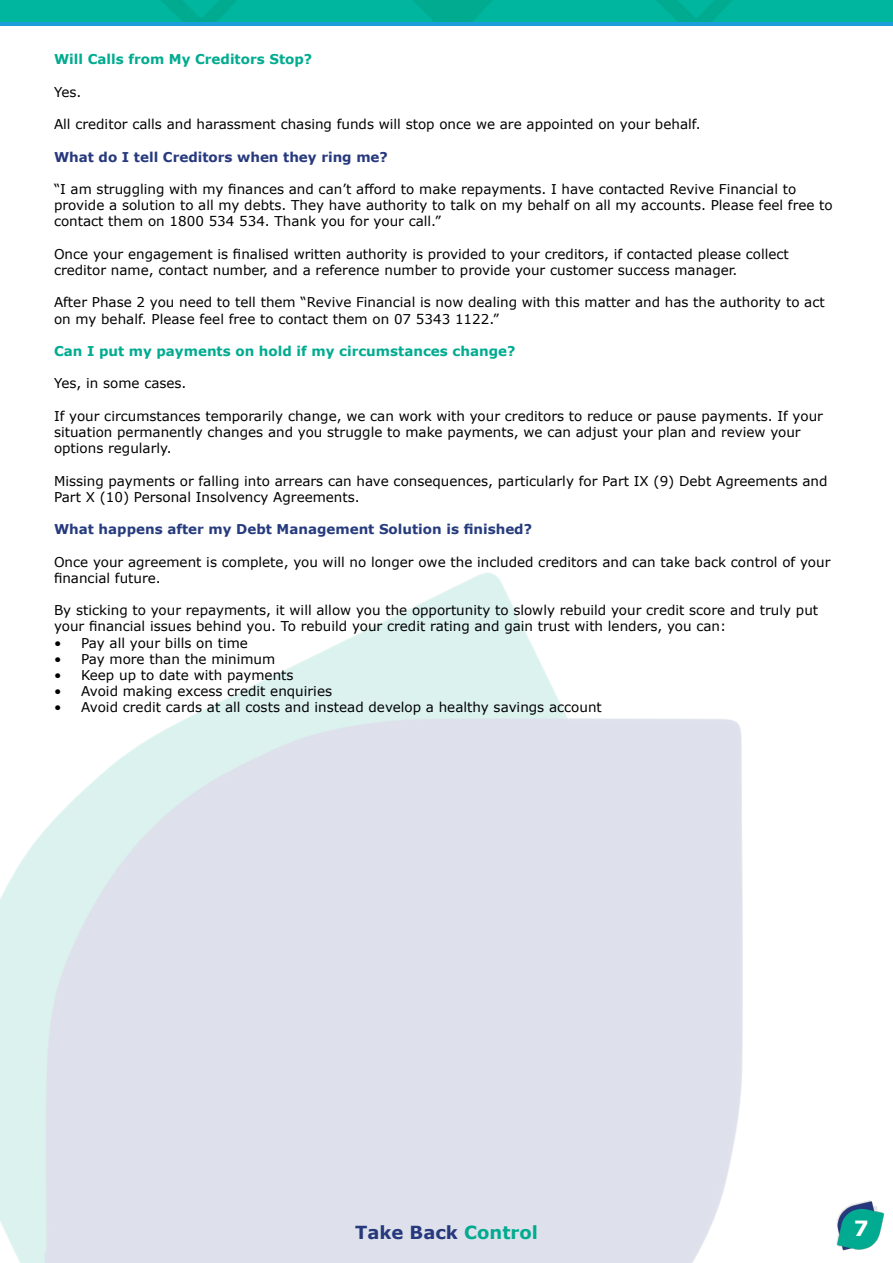
<style>
.page{position:relative;width:893px;height:1263px;background:#fff}
.page>*{position:absolute;margin:0;border:0;box-sizing:border-box;transform-origin:0 0}
.t1{font:700 21px "Verdana";color:#fff}
.t2{font:700 18px "Verdana";color:#27397d}
.t3{font:13.5px/16.2px "Verdana";color:#000}
.t4{font:700 13.5px "Verdana";color:#00ab90}
.t5{font:700 13.5px "Verdana";color:#263b7d}
.t6{font:700 13.5px "Verdana";color:#27397d}
.s1{color:#00ab90}
</style>
<div class="page">
<img style="left:836px;top:1200px;width:49px;height:51px">
<div style="left:0;top:0;width:893px;height:26px;background:#1b9eda"></div>
<img style="left:0;top:0;width:893px;height:22px">
<p class="t4" style="left:54px;top:50px;width:260px">Will Calls from My Creditors Stop?</p>
<p class="t3" style="left:54px;top:84px;width:29px">Yes.</p>
<p class="t3" style="left:54px;top:116px;width:648px">All creditor calls and harassment chasing funds will stop once we are appointed on your behalf.</p>
<p class="t6" style="left:54px;top:147px;width:335px">What do I tell Creditors when they ring me?</p>
<p class="t3" style="left:54px;top:181px;width:780px">“I am struggling with my finances and can’t afford to make repayments. I have contacted Revive Financial to provide a solution to all my debts. They have authority to talk on my behalf on all my accounts. Please feel free to contact them on 1800 534 534. Thank you for your call.”</p>
<p class="t3" style="left:54px;top:246px;width:736px">Once your engagement is finalised written authority is provided to your creditors, if contacted please collect creditor name, contact number, and a reference number to provide your customer success manager.</p>
<p class="t3" style="left:54px;top:294px;width:772px">After Phase 2 you need to tell them “Revive Financial is now dealing with this matter and has the authority to act on my behalf. Please feel free to contact them on 07 5343 1122.”</p>
<p class="t4" style="left:54px;top:341px;width:463px">Can I put my payments on hold if my circumstances change?</p>
<p class="t3" style="left:54px;top:375px;width:134px">Yes, in some cases.</p>
<p class="t3" style="left:54px;top:408px;width:770px">If your circumstances temporarily change, we can work with your creditors to reduce or pause payments. If your situation permanently changes and you struggle to make payments, we can adjust your plan and review your options regularly.</p>
<p class="t3" style="left:54px;top:472px;width:775px">Missing payments or falling into arrears can have consequences, particularly for Part IX (9) Debt Agreements and<br>Part X (10) Personal Insolvency Agreements.</p>
<p class="t5" style="left:54px;top:520px;width:480px">What happens after my Debt Management Solution is finished?</p>
<p class="t3" style="left:54px;top:553px;width:778px">Once your agreement is complete, you will no longer owe the included creditors and can take back control of your financial future.</p>
<p class="t3" style="left:54px;top:602px;width:766px">By sticking to your repayments, it will allow you the opportunity to slowly rebuild your credit score and truly put your financial issues behind you. To rebuild your credit rating and gain trust with lenders, you can:</p>
<p class="t3" style="left:54px;top:634px;width:195px">• Pay all your bills on time</p>
<p class="t3" style="left:54px;top:651px;width:223px">• Pay more than the minimum</p>
<p class="t3" style="left:54px;top:667px;width:241px">• Keep up to date with payments</p>
<p class="t3" style="left:54px;top:683px;width:280px">• Avoid making excess credit enquiries</p>
<p class="t3" style="left:54px;top:699px;width:549px">• Avoid credit cards at all costs and instead develop a healthy savings account</p>
<h2 class="t2" style="left:355px;top:1219px;width:184px">Take Back <span class="s1">Control</span></h2>
<h1 class="t1" style="left:854px;top:1214px;width:16px">7</h1>
</div>
